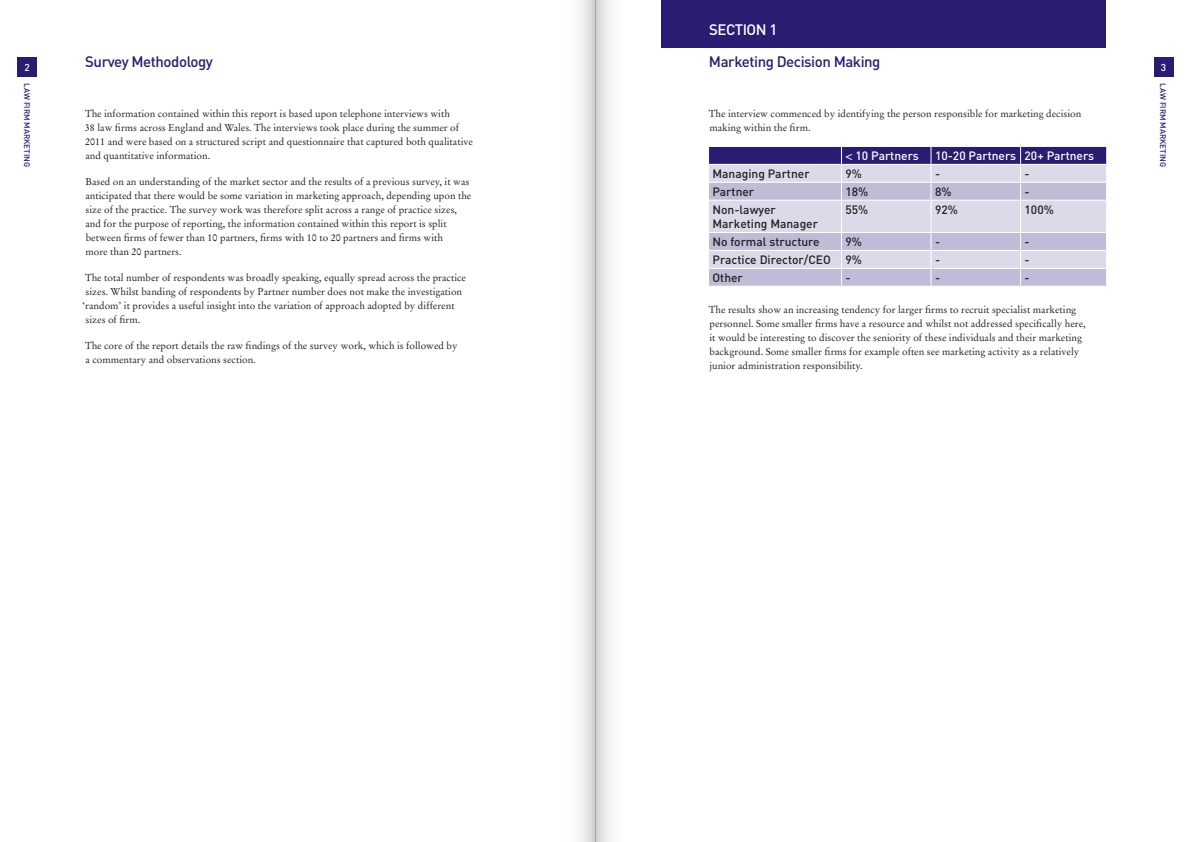
<style>
.page{position:relative;width:1191px;height:842px;background:#fff}
.page>*{position:absolute;margin:0;border:0;box-sizing:border-box;transform-origin:0 0}
.t1{font:500 15px "DIN";letter-spacing:-.03em;color:#281d72}
.t2{font:500 15px "DIN";color:#fff}
.t3{font:500 12px/14.4px "DIN";color:#231f20}
.t4{font:500 12px "DIN";color:#fff}
.t5{font:10px/14px "Stempel Garamond";color:#231f20}
.t6{font:500 10px "DIN";color:#fff}
.t7{font:500 8px "DIN";color:#281d72}
.s1{font-family:"DIN Engschrift";font-weight:400}
</style>
<div class="page">
<div style="left:661px;top:0;width:445px;height:47px;background:#281d72"></div>
<div style="left:17px;top:57px;width:20px;height:20px;background:#281d72"></div>
<div style="left:1153px;top:57px;width:20px;height:20px;background:#281d72"></div>
<div style="left:1020px;top:146px;width:86px;height:18px;background:#281d72"></div>
<svg style="left:1021px;top:165px;width:85px;height:17px"></svg>
<svg style="left:709px;top:183px;width:397px;height:103px;background:#cfcde1"></svg>
<hr style="left:1020px;top:146px;width:87px;height:1px;background:#fff">
<svg style="left:708px;top:146px;width:313px;height:54px;background:#9d99c0"></svg>
<svg style="left:1106px;top:147px;width:1px;height:53px"></svg>
<hr style="left:708px;top:200px;width:133px;height:1px;background:#fff">
<hr style="left:841px;top:200px;width:90px;height:1px;background:#fff">
<hr style="left:841px;top:201px;width:1px;height:31px;background:#fff">
<hr style="left:931px;top:200px;width:89px;height:1px;background:#fff">
<hr style="left:930px;top:201px;width:1px;height:31px;background:#fff">
<hr style="left:1020px;top:200px;width:87px;height:1px;background:#fff">
<hr style="left:1020px;top:201px;width:1px;height:31px;background:#fff">
<hr style="left:708px;top:232px;width:133px;height:1px;background:#fff">
<hr style="left:841px;top:232px;width:90px;height:1px;background:#fff">
<hr style="left:931px;top:232px;width:89px;height:1px;background:#fff">
<hr style="left:1020px;top:232px;width:87px;height:1px;background:#fff">
<hr style="left:708px;top:250px;width:133px;height:1px;background:#fff">
<hr style="left:841px;top:250px;width:90px;height:1px;background:#fff">
<hr style="left:931px;top:250px;width:89px;height:1px;background:#fff">
<hr style="left:1020px;top:250px;width:87px;height:1px;background:#fff">
<hr style="left:708px;top:268px;width:133px;height:1px;background:#fff">
<hr style="left:841px;top:268px;width:90px;height:1px;background:#fff">
<svg style="left:841px;top:233px;width:1px;height:53px"></svg>
<hr style="left:931px;top:268px;width:89px;height:1px;background:#fff">
<svg style="left:930px;top:233px;width:1px;height:53px"></svg>
<hr style="left:1020px;top:268px;width:87px;height:1px;background:#fff">
<svg style="left:1020px;top:233px;width:1px;height:53px"></svg>
<div style="left:595px;top:0;width:40px;height:842px;background:linear-gradient(to right,#dddee0,#fff)"></div>
<div style="left:556px;top:0;width:39px;height:842px;background:linear-gradient(to right,#fff,#dedfe1)"></div>
<p class="t6" style="left:25px;top:61px;width:7px">2</p>
<p class="t7" style="left:32px;top:83px;width:85px;rotate:90deg">Law Firm Marketing</p>
<h1 class="t2" style="left:709px;top:20px;width:70px">SECTION 1</h1>
<h1 class="t1" style="left:709px;top:52px;width:173px">Marketing Decision Making</h1>
<p class="t5" style="left:709px;top:107px;width:374px">The interview commenced by identifying the person responsible for marketing decision making within the firm.</p>
<h1 class="t1" style="left:85px;top:52px;width:129px">Survey M ethodology</h1>
<p class="t6" style="left:1160px;top:61px;width:7px">3</p>
<p class="t5" style="left:85px;top:106px;width:389px">The information contained within this report is based upon telephone interviews with<br>38 law firms across England and Wales. The interviews took place during the summer of 2011 and were based on a structured script and questionnaire that captured both qualitative and quantitative information.</p>
<p class="t5" style="left:85px;top:174px;width:387px">Based on an understanding of the market sector and the results of a previous survey, it was anticipated that there would be some variation in marketing approach, depending upon the size of the practice. The survey work was therefore split across a range of practice sizes, and for the purpose of reporting, the information contained within this report is split between firms of fewer than 10 partners, firms with 10 to 20 partners and firms with<br>more than 20 partners.</p>
<p class="t5" style="left:85px;top:270px;width:382px">The total number of respondents was broadly speaking, equally spread across the practice</p>
<p class="t5" style="left:86px;top:284px;width:378px">sizes. Whilst banding of respondents by Partner number does not make the investigation</p>
<p class="t5" style="left:82px;top:298px;width:374px">‘random’ it provides a useful insight into the variation of approach adopted by different</p>
<p class="t5" style="left:86px;top:312px;width:56px">sizes of firm.</p>
<p class="t5" style="left:85px;top:338px;width:374px">The core of the report details the raw findings of the survey work, which is followed by a commentary and observations section.</p>
<p class="t7" style="left:1168px;top:83px;width:85px;rotate:90deg">Law Firm Marketing</p>
<p class="t4" style="left:845px;top:148px;width:75px"><span class="s1">&lt;</span> 10 Partners</p>
<p class="t4" style="left:935px;top:148px;width:161px">10-20 Partners 20+ Partners</p>
<p class="t3" style="left:712px;top:166px;width:99px">Managing Partner</p>
<p class="t3" style="left:845px;top:166px;width:18px">9%</p>
<p class="t3" style="left:935px;top:166px;width:7px">-</p>
<p class="t3" style="left:1024px;top:166px;width:7px">-</p>
<p class="t3" style="left:712px;top:184px;width:43px">Partner</p>
<p class="t3" style="left:845px;top:184px;width:24px">18%</p>
<p class="t3" style="left:935px;top:184px;width:18px">8%</p>
<p class="t3" style="left:1024px;top:184px;width:7px">-</p>
<p class="t3" style="left:712px;top:202px;width:107px">Non-lawyer<br>Marketing Manager</p>
<p class="t3" style="left:845px;top:202px;width:24px">55%</p>
<p class="t3" style="left:935px;top:202px;width:24px">92%</p>
<p class="t3" style="left:1024px;top:202px;width:31px">100%</p>
<p class="t3" style="left:712px;top:234px;width:109px">No formal structure</p>
<p class="t3" style="left:845px;top:234px;width:18px">9%</p>
<p class="t3" style="left:935px;top:234px;width:7px">-</p>
<p class="t3" style="left:1024px;top:234px;width:7px">-</p>
<p class="t3" style="left:712px;top:252px;width:151px">Practice Director/CEO 9%</p>
<p class="t3" style="left:935px;top:252px;width:7px">-</p>
<p class="t3" style="left:1024px;top:252px;width:7px">-</p>
<p class="t3" style="left:712px;top:270px;width:32px">Other</p>
<p class="t3" style="left:845px;top:270px;width:7px">-</p>
<p class="t3" style="left:935px;top:270px;width:7px">-</p>
<p class="t3" style="left:1024px;top:270px;width:7px">-</p>
<p class="t5" style="left:709px;top:302px;width:378px">The results show an increasing tendency for larger firms to recruit specialist marketing personnel. Some smaller firms have a resource and whilst not addressed specifically here, it would be interesting to discover the seniority of these individuals and their marketing background. Some smaller firms for example often see marketing activity as a relatively junior administration responsibility.</p>
</div>
